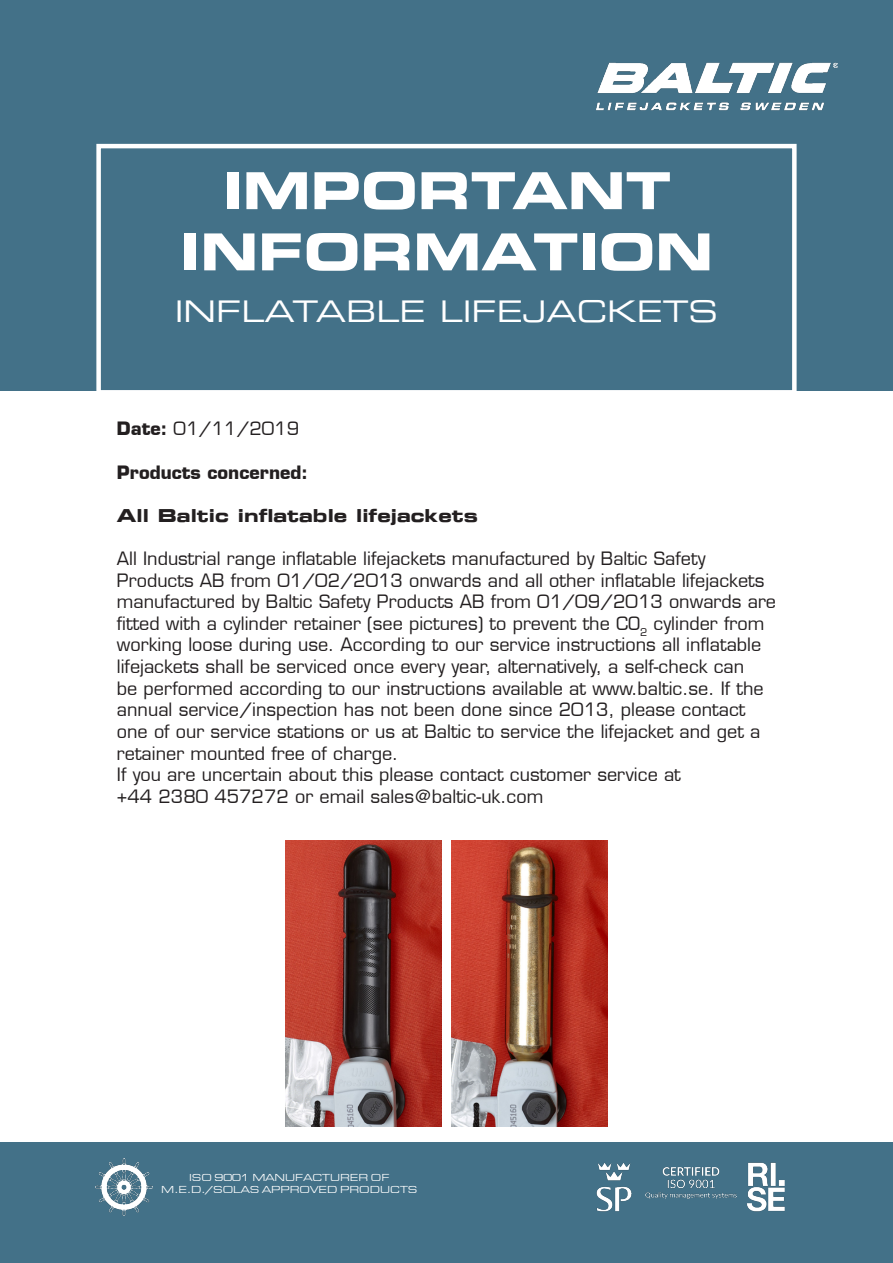
<style>
.page{position:relative;width:893px;height:1263px;background:#fff}
.page>*{position:absolute;margin:0;border:0;box-sizing:border-box;transform-origin:0 0}
.t1{font:51px/61.2px "Eurostile LT Bold Extended Two";color:#fff;text-align:center}
.t2{font:30px "Eurostile LT Extended Two";color:#fff}
.t3{font:18px/21.6px "Eurostile LT";color:#231f20}
.t4{font:18px "Eurostile LT Bold Extended Two";color:#231f20}
.t5{font:700 18px "Eurostile LT";color:#231f20}
.t6{font:10.5px "Eurostile Extended";color:#fff}
.s1{font-weight:700}
</style>
<div class="page">
<div style="left:0;top:0;width:893px;height:390px;background:#437188"></div>
<div style="left:0;top:1143px;width:893px;height:120px;background:#437188"></div>
<div style="left:96px;top:144px;width:701px;height:251px;border:4px solid #fff"></div>
<img style="left:597px;top:62px;width:241px;height:49px">
<img style="left:596px;top:1162px;width:189px;height:50px">
<img style="left:95px;top:1158px;width:57px;height:57px">
<img style="left:286px;top:840px;width:155px;height:287px">
<img style="left:452px;top:840px;width:155px;height:287px">
<p class="t1" style="left:180px;top:159px;width:534px">IMPORTANT<br>INFORMATION</p>
<p class="t2" style="left:175px;top:290px;width:545px">INFLATABLE LIFEJACKETS</p>
<p class="t3" style="left:117px;top:418px;width:184px"><span class="s1">Date:</span> 01/11/2019</p>
<p class="t5" style="left:117px;top:461px;width:193px">Products concerned:</p>
<p class="t4" style="left:117px;top:503px;width:363px">All Baltic inflatable lifejackets</p>
<p class="t3" style="left:117px;top:548px;width:661px">All Industrial range inflatable lifejackets manufactured by Baltic Safety Products AB from 01/02/2013 onwards and all other inflatable lifejackets manufactured by Baltic Safety Products AB from 01/09/2013 onwards are fitted with a cylinder retainer (see pictures) to prevent the CO<sub>2</sub> cylinder from working loose during use. According to our service instructions all inflatable lifejackets shall be serviced once every year, alternatively, a self-check can<br>be performed according to our instructions available at www.baltic.se. If the annual service/inspection has not been done since 2013, please contact one of our service stations or us at Baltic to service the lifejacket and get a retainer mounted free of charge.</p>
<p class="t3" style="left:117px;top:764px;width:565px">If you are uncertain about this please contact customer service at +44 2380 457272 or email sales@baltic-uk.com</p>
<p class="t6" style="left:189px;top:1172px;width:202px">ISO 9001 MANUFACTURER OF</p>
<p class="t6" style="left:161px;top:1184px;width:258px">M.E.D./SOLAS APPROVED PRODUCTS</p>
</div>
